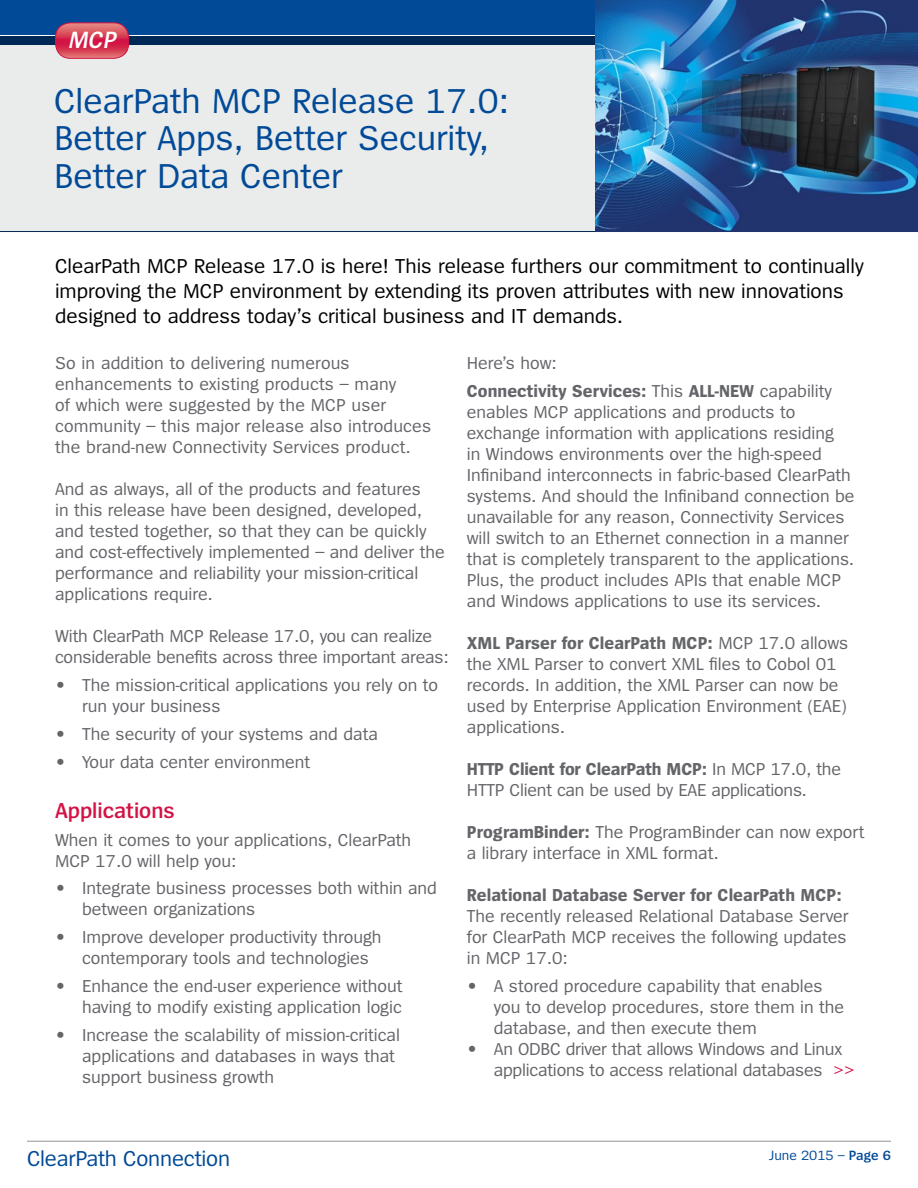
<style>
.page{position:relative;width:918px;height:1188px;background:#fff}
.page>*{position:absolute;margin:0;border:0;box-sizing:border-box;transform-origin:0 0}
.t1{font:36px/37.5px "Spiegel";color:#004a97}
.t2{font:italic 600 24.6px "Spiegel";color:#fff}
.t3{font:22.5px "Spiegel";letter-spacing:-.01em;color:#004a97}
.t4{font:600 22.5px "Spiegel";color:#d31245}
.t5{font:21px/25.2px "Spiegel";color:#000}
.t6{font:18px/21px "Spiegel";color:#646569}
.t7{font:700 18px/27.8px "Spiegel";color:#646569}
.t8{font:13.95px "Spiegel";color:#004a97}
.s1{font-weight:400}
.s2{font-weight:700}
.s3{color:#d31245}
.s4{font-weight:600}
</style>
<div class="page">
<div style="left:0;top:42px;width:917px;height:190px;background:#eaebeb"></div>
<div style="left:0;top:0;width:918px;height:35px;background:#004a97"></div>
<div style="left:0;top:36px;width:918px;height:9px;background:#002856"></div>
<hr style="left:27px;top:1141px;width:864px;height:1px;background:#939598">
<hr style="left:0;top:231px;width:918px;height:1px;background:#002856">
<img style="left:595px;top:0;width:323px;height:231px">
<svg style="left:57px;top:24px;width:72px;height:33px;background:#d5455c"></svg>
<div style="left:55px;top:22px;width:74px;height:37px;border:1px solid #d31245;border-radius:15px"></div>
<h2 class="t2" style="left:68px;top:28px;width:54px">MCP</h2>
<h1 class="t1" style="left:54px;top:83px;width:457px">ClearPath MCP Release 17.0:<br>Better Apps, Better Security,<br>Better Data Center</h1>
<p class="t5" style="left:55px;top:254px;width:810px">ClearPath MCP Release 17.0 is here! This release furthers our commitment to continually improving the MCP environment by extending its proven attributes with new innovations designed to address today’s critical business and IT demands.</p>
<p class="t6" style="left:55px;top:353px;width:378px">So in addition to delivering numerous enhancements to existing products – many<br>of which were suggested by the MCP user community – this major release also introduces the brand-new Connectivity Services product.</p>
<p class="t6" style="left:55px;top:480px;width:391px">And as always, all of the products and features<br>in this release have been designed, developed, and tested together, so that they can be quickly and cost-effectively implemented – and deliver the performance and reliability your mission-critical applications require.</p>
<p class="t6" style="left:55px;top:627px;width:395px">With ClearPath MCP Release 17.0, you can realize considerable benefits across three important areas:</p>
<p class="t6" style="left:82px;top:675px;width:357px;text-indent:-27px">• The mission-critical applications you rely on to run your business</p>
<p class="t6" style="left:55px;top:724px;width:324px">• The security of your systems and data</p>
<p class="t6" style="left:55px;top:752px;width:257px">• Your data center environment</p>
<p class="t4" style="left:55px;top:799px;width:121px">Applications</p>
<p class="t6" style="left:55px;top:830px;width:358px">When it comes to your applications, ClearPath<br>MCP 17.0 will help you:</p>
<p class="t6" style="left:82px;top:879px;width:356px;text-indent:-27px">• Integrate business processes both within and between organizations</p>
<p class="t6" style="left:82px;top:927px;width:301px;text-indent:-27px">• Improve developer productivity through contemporary tools and technologies</p>
<p class="t6" style="left:55px;top:976px;width:349px;text-align:right">• Enhance the end-user experience without having to modify existing application logic</p>
<p class="t6" style="left:82px;top:1025px;width:319px;text-indent:-27px">• Increase the scalability of mission-critical applications and databases in ways that support business growth</p>
<p class="t7" style="left:467px;top:350px;width:367px"><span class="s1">Here’s how:<br></span>Connectivity Services: <span class="s1">This</span> ALL-NEW <span class="s1">capability</span></p>
<p class="t6" style="left:467px;top:402px;width:389px">enables MCP applications and products to exchange information with applications residing<br>in Windows environments over the high-speed Infiniband interconnects in fabric-based ClearPath systems. And should the Infiniband connection be unavailable for any reason, Connectivity Services will switch to an Ethernet connection in a manner that is completely transparent to the applications.<br>Plus, the product includes APIs that enable MCP and Windows applications to use its services.</p>
<p class="t6" style="left:467px;top:633px;width:383px"><span class="s2">XML Parser for ClearPath MCP:</span> MCP 17.0 allows the XML Parser to convert XML files to Cobol 01 records. In addition, the XML Parser can now be used by Enterprise Application Environment (EAE) applications.</p>
<p class="t6" style="left:467px;top:759px;width:376px"><span class="s2">HTTP Client for ClearPath MCP:</span> In MCP 17.0, the<br>HTTP Client can be used by EAE applications.</p>
<p class="t6" style="left:467px;top:822px;width:399px"><span class="s2">ProgramBinder:</span> The ProgramBinder can now export a library interface in XML format.</p>
<p class="t7" style="left:467px;top:882px;width:376px">Relational Database Server for ClearPath MCP:</p>
<p class="t6" style="left:467px;top:906px;width:383px;text-align:justify">The recently released Relational Database Server for ClearPath MCP receives the following updates in MCP 17.0:</p>
<p class="t6" style="left:494px;top:976px;width:352px;text-indent:-27px">• A stored procedure capability that enables you to develop procedures, store them in the database, and then execute them</p>
<p class="t6" style="left:494px;top:1039px;width:363px;text-indent:-27px">• An ODBC driver that allows Windows and Linux applications to access relational databases <span class="s3">&gt;&gt;</span></p>
<p class="t3" style="left:27px;top:1148px;width:205px">ClearPath Connection</p>
<p class="t8" style="left:769px;top:1148px;width:123px">June 2015 – <span class="s4">Page 6</span></p>
</div>
